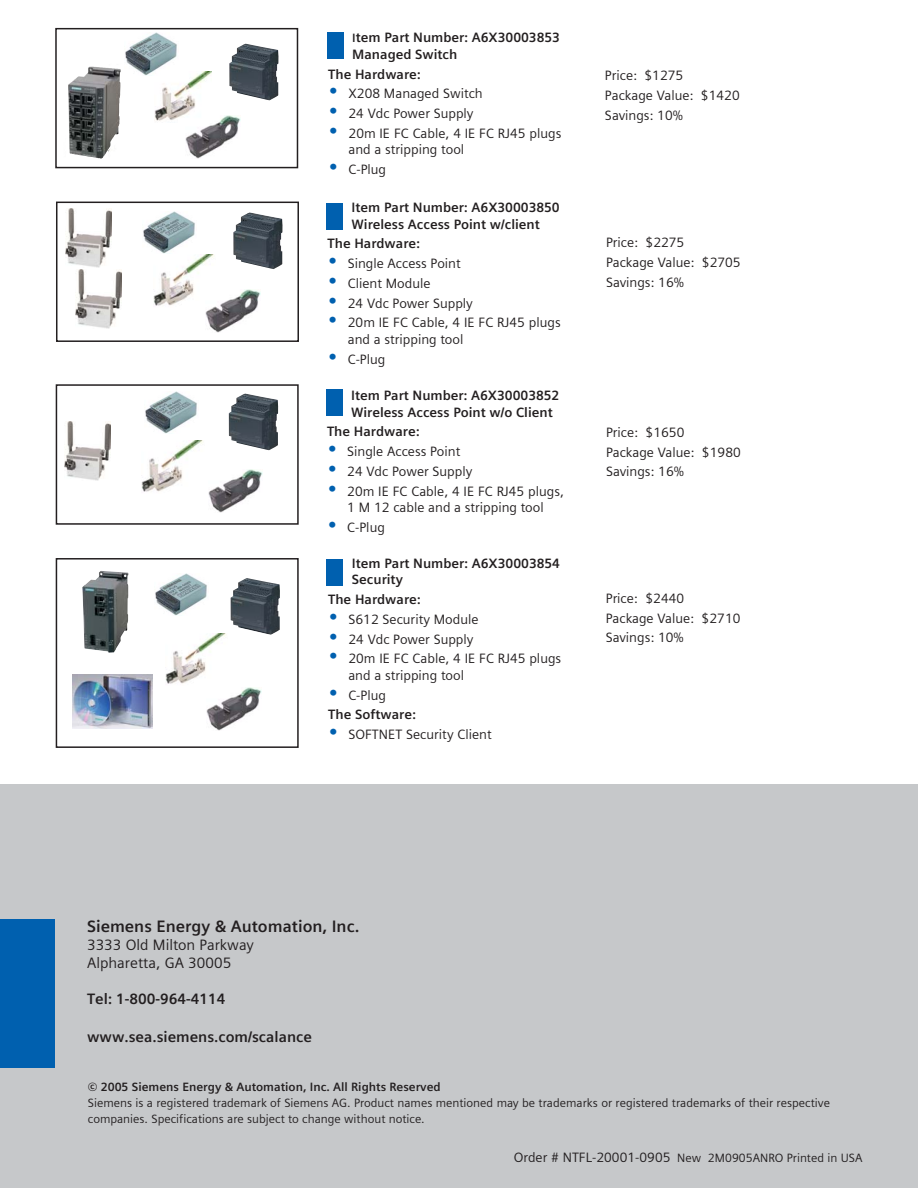
<style>
.page{position:relative;width:918px;height:1188px;background:#fff}
.page>*{position:absolute;margin:0;border:0;box-sizing:border-box;transform-origin:0 0}
.t1{font:16.5px "TT161 AO00";color:#231f20}
.t2{font:15px "TT161 AO00";letter-spacing:-.005em;color:#231f20}
.t3{font:15px/18px "TT161 DO00";color:#231f20}
.t4{font:13.5px/19.8px "TT161 DO00";color:#231f20}
.t5{font:13.5px/16.5px "TT161 AO00";color:#231f20}
.t6{font:12px/16.2px "TT161 DO00";color:#231f20}
.t7{font:12px "TT161 AO00";color:#231f20}
.s1{font-size:12px}
.s2{font-size:21px;color:#0060af}
.s3{font-size:13.5px}
</style>
<div class="page">
<img style="left:186px;top:115px;width:54px;height:43px">
<div style="left:0;top:784px;width:918px;height:404px;background:#c6c8ca"></div>
<div style="left:0;top:919px;width:54px;height:148px;background:#0060af"></div>
<div style="left:56px;top:558px;width:243px;height:190px;border:2px solid #231f20"></div>
<div style="left:327px;top:32px;width:16px;height:27px;background:#0060af"></div>
<div style="left:327px;top:559px;width:16px;height:27px;background:#0060af"></div>
<div style="left:326px;top:203px;width:17px;height:27px;background:#0060af"></div>
<div style="left:326px;top:389px;width:16px;height:27px;background:#0060af"></div>
<img style="left:82px;top:571px;width:46px;height:82px">
<img style="left:68px;top:66px;width:53px;height:93px">
<div style="left:55px;top:28px;width:243px;height:140px;border:2px solid #231f20"></div>
<img style="left:66px;top:208px;width:46px;height:59px">
<div style="left:56px;top:202px;width:243px;height:140px;border:2px solid #231f20"></div>
<img style="left:76px;top:270px;width:46px;height:59px">
<img style="left:155px;top:71px;width:57px;height:51px">
<img style="left:153px;top:255px;width:61px;height:51px">
<img style="left:73px;top:674px;width:79px;height:54px">
<img style="left:206px;top:290px;width:55px;height:43px">
<img style="left:65px;top:421px;width:46px;height:59px">
<div style="left:56px;top:384px;width:243px;height:141px;border:2px solid #231f20"></div>
<img style="left:142px;top:441px;width:61px;height:51px">
<img style="left:208px;top:470px;width:55px;height:43px">
<img style="left:165px;top:633px;width:61px;height:51px">
<img style="left:206px;top:687px;width:55px;height:43px">
<img style="left:125px;top:33px;width:54px;height:42px">
<img style="left:229px;top:44px;width:50px;height:56px">
<img style="left:233px;top:212px;width:50px;height:57px">
<img style="left:229px;top:394px;width:49px;height:56px">
<img style="left:231px;top:578px;width:49px;height:57px">
<img style="left:143px;top:211px;width:52px;height:43px">
<img style="left:145px;top:391px;width:52px;height:43px">
<img style="left:155px;top:573px;width:52px;height:43px">
<p class="t5" style="left:352px;top:31px;width:209px"><span class="s1">I</span>tem Part Number: A6X30003853<br>Managed Switch</p>
<p class="t5" style="left:328px;top:67px;width:94px">The Hardware:</p>
<p class="t4" style="left:328px;top:85px;width:156px"><span class="s2">•</span> X208 Managed Switch</p>
<p class="t4" style="left:328px;top:105px;width:147px"><span class="s2">•</span> 24 Vdc Power Supply</p>
<p class="t4" style="left:348px;top:126px;width:214px;line-height:16.5px;text-indent:-20px"><span class="s2">•</span> 20m IE FC Cable, 4 IE FC RJ45 plugs and a stripping tool</p>
<p class="t4" style="left:328px;top:161px;width:59px"><span class="s2">•</span> C-Plug</p>
<p class="t5" style="left:352px;top:201px;width:210px">Item Part Number: A6X30003850<br>Wireless Access Point w/client</p>
<p class="t5" style="left:327px;top:237px;width:94px">The Hardware:</p>
<p class="t4" style="left:327px;top:255px;width:135px"><span class="s2">•</span> Single Access Point</p>
<p class="t4" style="left:327px;top:275px;width:105px"><span class="s2">•</span> Client Module</p>
<p class="t4" style="left:327px;top:294px;width:147px"><span class="s2">•</span> 24 Vdc Power Supply</p>
<p class="t4" style="left:348px;top:316px;width:214px;line-height:16.5px;text-indent:-20px"><span class="s2">•</span> 20m IE FC Cable, 4 IE FC RJ45 plugs and a stripping tool</p>
<p class="t4" style="left:327px;top:350px;width:59px"><span class="s2">•</span> C-Plug</p>
<p class="t5" style="left:351px;top:389px;width:210px">Item Part Number: A6X30003852<br>Wireless Access Point w/o Client</p>
<p class="t5" style="left:327px;top:425px;width:94px">The Hardware:</p>
<p class="t4" style="left:327px;top:443px;width:135px"><span class="s2">•</span> Single Access Point</p>
<p class="t4" style="left:327px;top:463px;width:147px"><span class="s2">•</span> 24 Vdc Power Supply</p>
<p class="t4" style="left:327px;top:484px;width:239px;line-height:16.5px;text-align:center"><span class="s2">•</span> 20m IE FC Cable, 4 IE FC RJ45 plugs,<br>1 M 12 cable and a stripping tool</p>
<p class="t4" style="left:327px;top:519px;width:59px"><span class="s2">•</span> C-Plug</p>
<p class="t5" style="left:352px;top:556px;width:210px">Item Part Number: A6X30003854<br>Security</p>
<p class="t5" style="left:328px;top:592px;width:94px">The Hardware:</p>
<p class="t4" style="left:328px;top:611px;width:152px"><span class="s2">•</span> S612 Security Module</p>
<p class="t4" style="left:328px;top:630px;width:147px"><span class="s2">•</span> 24 Vdc Power Supply</p>
<p class="t4" style="left:348px;top:652px;width:214px;line-height:16.5px;text-indent:-20px"><span class="s2">•</span> 20m IE FC Cable, 4 IE FC RJ45 plugs and a stripping tool</p>
<p class="t4" style="left:328px;top:686px;width:59px"><span class="s2">•</span> C-Plug</p>
<p class="t5" style="left:328px;top:708px;width:89px">The Software:</p>
<p class="t4" style="left:328px;top:726px;width:165px"><span class="s2">•</span> SOFTNET Security Client</p>
<p class="t4" style="left:605px;top:67px;width:136px">Price: $1275<br>Package Value: $1420<br>Savings: 10%</p>
<p class="t4" style="left:606px;top:234px;width:136px">Price: $2275<br>Package Value: $2705<br>Savings: 16%</p>
<p class="t4" style="left:606px;top:423px;width:136px">Price: $1650<br>Package Value: $1980<br>Savings: 16%</p>
<p class="t4" style="left:606px;top:590px;width:136px">Price: $2440<br>Package Value: $2710<br>Savings: 10%</p>
<p class="t1" style="left:87px;top:920px;width:274px">Siemens Energy &amp; Automation, Inc.</p>
<p class="t3" style="left:87px;top:937px;width:168px">3333 Old Milton Parkway<br>Alpharetta, GA 30005</p>
<p class="t2" style="left:87px;top:993px;width:140px">Tel: 1-800-964-4114</p>
<p class="t2" style="left:87px;top:1031px;width:226px">www.sea.siemens.com/scalance</p>
<p class="t7" style="left:88px;top:1082px;width:354px">© 2005 Siemens Energy &amp; Automation, Inc. All Rights Reserved</p>
<p class="t6" style="left:88px;top:1096px;width:744px">Siemens is a registered trademark of Siemens AG. Product names mentioned may be trademarks or registered trademarks of their respective companies. Specifications are subject to change without notice.</p>
<p class="t6" style="left:514px;top:1150px;width:350px"><span class="s3">Order # NTFL-20001-0905</span> New 2M0905ANRO Printed in USA</p>
</div>
